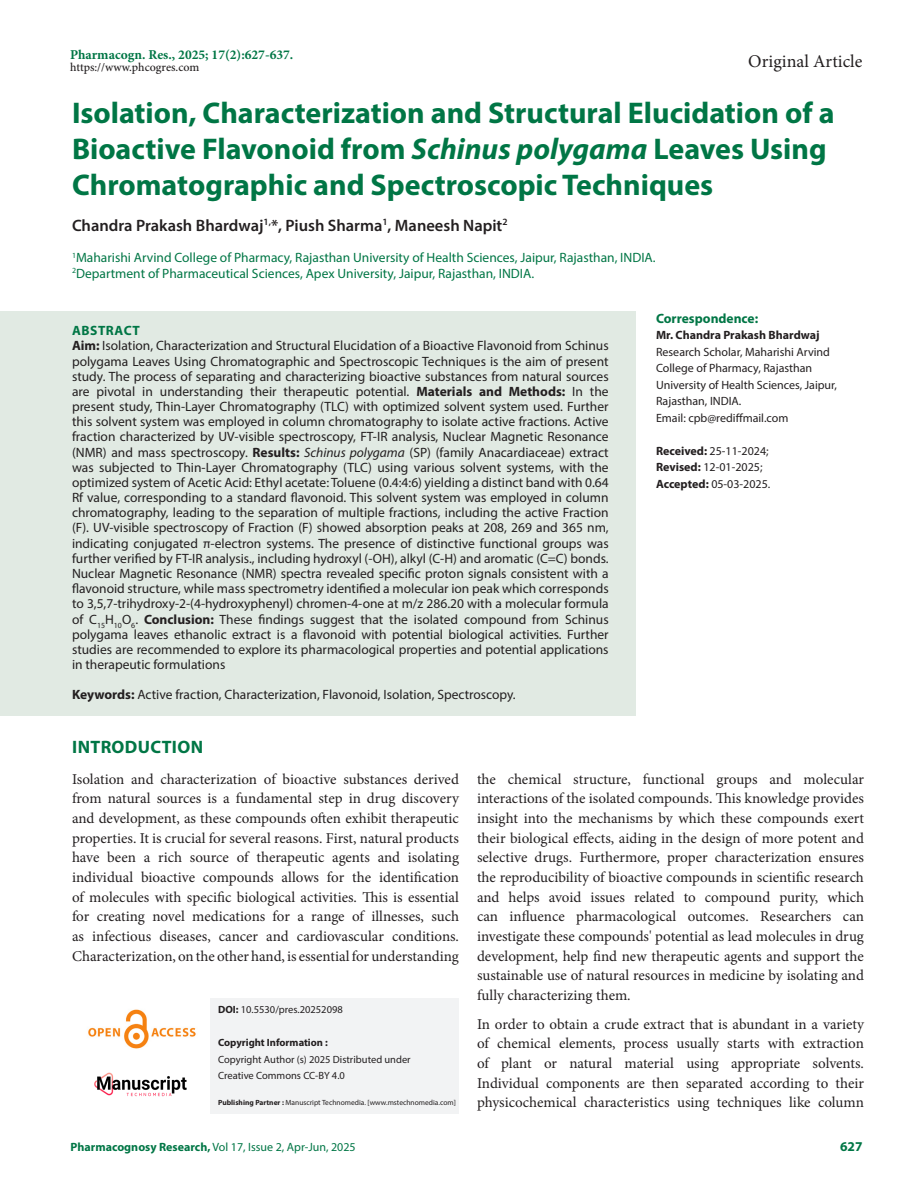
<style>
.page{position:relative;width:918px;height:1188px;background:#fff}
.page>*{position:absolute;margin:0;border:0;box-sizing:border-box;transform-origin:0 0}
.Art_Title{font:700 30px/36.2px "Myriad Pro";color:#007645}
.t1{font:18px "Minion Pro";color:#231f20}
.Intro_head{font:700 18px "Myriad Pro";letter-spacing:.02em;color:#007645}
.Author_Names{font:600 16.5px "Myriad Pro";color:#231f20}
.Body_text__FO{font:15px/19.6px "Minion Pro";color:#231f20;text-align:justify}
.Body_text{font:15px/19.6px "Minion Pro";color:#231f20;text-align:justify}
.Abstract_TXT{font:13.5px/15.1px "Myriad Pro";color:#231f20;text-align:justify}
.Author_Affiliations{font:13.5px "Myriad Pro";color:#007645}
.KY{font:13.5px "Myriad Pro";color:#231f20}
.t2{font:700 13.5px "Minion Pro";color:#007645}
.Correspondence_head{font:700 13.5px "Myriad Pro";color:#007645}
.ABS_Heading{font:700 13.5px "Myriad Pro";letter-spacing:.04em;color:#007645}
.Correspondence_AU_Aff{font:12px/16.5px "Myriad Pro";color:#231f20}
.Journal_Dates{font:12px/16.5px "Myriad Pro";color:#231f20}
.t3{font:12px "Myriad Pro";color:#007645}
.Correspondence_AU{font:700 12px "Myriad Pro";color:#231f20}
.t4{font:500 12px "Minion Pro";color:#231f20}
.t5{font:10.5px/16.5px "Myriad Pro";color:#231f20}
.t6{font:700 10.5px "Myriad Pro";color:#231f20}
.t7{font:7.5px "Myriad Pro";color:#231f20}
.s1{font-style:italic}
.s2{font-weight:700}
</style>
<div class="page">
<img style="left:88px;top:1009px;width:108px;height:40px">
<img style="left:94px;top:1072px;width:93px;height:25px">
<div style="left:211px;top:998px;width:248px;height:36px;background:#f2f3f4"></div>
<div style="left:211px;top:1031px;width:248px;height:26px;background:#f2f3f4"></div>
<div style="left:211px;top:1048px;width:248px;height:25px;background:#f2f3f4"></div>
<div style="left:211px;top:1064px;width:248px;height:26px;background:#f2f3f4"></div>
<div style="left:211px;top:1084px;width:248px;height:30px;background:#f2f3f4"></div>
<div style="left:0;top:312px;width:636px;height:40px;background:#e1eae3"></div>
<div style="left:0;top:327px;width:636px;height:359px;background:#e1eae3"></div>
<div style="left:0;top:676px;width:636px;height:40px;background:#e1eae3"></div>
<p class="t2" style="left:70px;top:45px;width:225px">Pharmacogn. Res., 2025; 17(2):627-637.</p>
<p class="t4" style="left:70px;top:59px;width:131px">https://www.phcogres.com</p>
<h2 class="t1" style="left:748px;top:49px;width:116px">Original Article</h2>
<p class="Art_Title" style="left:72px;top:94px;width:764px">Isolation, Characterization and Structural Elucidation of a<br>Bioactive Flavonoid from <span class="s1">Schinus polygama</span> Leaves Using<br>Chromatographic and Spectroscopic Techniques</p>
<p class="Author_Names" style="left:72px;top:215px;width:437px">Chandra Prakash Bhardwaj<sup>1,</sup>*, Piush Sharma<sup>1</sup>, Maneesh Napit<sup>2</sup></p>
<p class="Author_Affiliations" style="left:72px;top:250px;width:585px"><sup>1</sup>Maharishi Arvind College of Pharmacy, Rajasthan University of Health Sciences, Jaipur, Rajasthan, INDIA.</p>
<p class="Author_Affiliations" style="left:72px;top:265px;width:464px"><sup>2</sup>Department of Pharmaceutical Sciences, Apex University, Jaipur, Rajasthan, INDIA.</p>
<p class="Correspondence_head" style="left:656px;top:310px;width:104px">Correspondence:</p>
<p class="Correspondence_AU" style="left:656px;top:328px;width:165px">Mr. Chandra Prakash Bhardwaj</p>
<p class="Correspondence_AU_Aff" style="left:656px;top:343px;width:182px">Research Scholar, Maharishi Arvind<br>College of Pharmacy, Rajasthan<br>University of Health Sciences, Jaipur,<br>Rajasthan, INDIA.</p>
<p class="Correspondence_AU_Aff" style="left:656px;top:409px;width:134px">Email: cpb@rediffmail.com</p>
<p class="ABS_Heading" style="left:72px;top:322px;width:69px">ABSTRACT</p>
<p class="Abstract_TXT" style="left:72px;top:338px;width:538px"><span class="s2">Aim:</span> Isolation, Characterization and Structural Elucidation of a Bioactive Flavonoid from Schinus polygama Leaves Using Chromatographic and Spectroscopic Techniques is the aim of present study. The process of separating and characterizing bioactive substances from natural sources are pivotal in understanding their therapeutic potential. <span class="s2">Materials and Methods:</span> In the present study, Thin-Layer Chromatography (TLC) with optimized solvent system used. Further this solvent system was employed in column chromatography to isolate active fractions. Active fraction characterized by UV-visible spectroscopy, FT-IR analysis, Nuclear Magnetic Resonance (NMR) and mass spectroscopy. <span class="s2">Results:</span> <span class="s1">Schinus polygama</span> (SP) (family Anacardiaceae) extract was subjected to Thin-Layer Chromatography (TLC) using various solvent systems, with the optimized system of Acetic Acid: Ethyl acetate: Toluene (0.4:4:6) yielding a distinct band with 0.64<br>Rf value, corresponding to a standard flavonoid. This solvent system was employed in column chromatography, leading to the separation of multiple fractions, including the active Fraction (F). UV-visible spectroscopy of Fraction (F) showed absorption peaks at 208, 269 and 365 nm, indicating conjugated π-electron systems. The presence of distinctive functional groups was further verified by FT-IR analysis., including hydroxyl (-OH), alkyl (C-H) and aromatic (C=C) bonds.<br>Nuclear Magnetic Resonance (NMR) spectra revealed specific proton signals consistent with a flavonoid structure, while mass spectrometry identified a molecular ion peak which corresponds to 3,5,7-trihydroxy-2-(4-hydroxyphenyl) chromen-4-one at m/z 286.20 with a molecular formula of C<sub>15</sub>H<sub>10</sub>O<sub>6</sub>. <span class="s2">Conclusion:</span> These findings suggest that the isolated compound from Schinus polygama leaves ethanolic extract is a flavonoid with potential biological activities. Further studies are recommended to explore its pharmacological properties and potential applications in therapeutic formulations</p>
<p class="KY" style="left:72px;top:686px;width:445px"><span class="s2">Keywords:</span> Active fraction, Characterization, Flavonoid, Isolation, Spectroscopy.</p>
<p class="Intro_head" style="left:72px;top:736px;width:132px">INTRODUCTION</p>
<p class="Body_text__FO" style="left:72px;top:769px;width:389px">Isolation and characterization of bioactive substances derived from natural sources is a fundamental step in drug discovery and development, as these compounds often exhibit therapeutic properties. It is crucial for several reasons. First, natural products have been a rich source of therapeutic agents and isolating individual bioactive compounds allows for the identification of molecules with specific biological activities. This is essential for creating novel medications for a range of illnesses, such as infectious diseases, cancer and cardiovascular conditions.<br>Characterization, on the other hand, is essential for understanding</p>
<p class="Body_text__FO" style="left:477px;top:769px;width:389px">the chemical structure, functional groups and molecular interactions of the isolated compounds. This knowledge provides insight into the mechanisms by which these compounds exert their biological effects, aiding in the design of more potent and selective drugs. Furthermore, proper characterization ensures the reproducibility of bioactive compounds in scientific research and helps avoid issues related to compound purity, which can influence pharmacological outcomes. Researchers can investigate these compounds' potential as lead molecules in drug development, help find new therapeutic agents and support the sustainable use of natural resources in medicine by isolating and fully characterizing them.</p>
<p class="Body_text" style="left:477px;top:1014px;width:389px">In order to obtain a crude extract that is abundant in a variety of chemical elements, process usually starts with extraction of plant or natural material using appropriate solvents.<br>Individual components are then separated according to their physicochemical characteristics using techniques like column</p>
<p class="Journal_Dates" style="left:656px;top:442px;width:116px"><span class="s2">Received:</span> 25-11-2024;<br><span class="s2">Revised:</span> 12-01-2025;<br><span class="s2">Accepted:</span> 05-03-2025.</p>
<p class="t5" style="left:218px;top:1001px;width:126px"><span class="s2">DOI:</span> 10.5530/pres.20252098</p>
<p class="t6" style="left:218px;top:1036px;width:111px">Copyright Information :</p>
<p class="t5" style="left:218px;top:1051px;width:194px">Copyright Author (s) 2025 Distributed under<br>Creative Commons CC-BY 4.0</p>
<p class="t7" style="left:218px;top:1098px;width:239px"><span class="s2">Publishing Partner :</span> Manuscript Technomedia. [www.mstechnomedia.com]</p>
<p class="t3" style="left:70px;top:1139px;width:287px"><span class="s2">Pharmacognosy Research,</span> Vol 17, Issue 2, Apr-Jun, 2025</p>
<p class="Correspondence_head" style="left:840px;top:1137px;width:24px">627</p>
</div>
